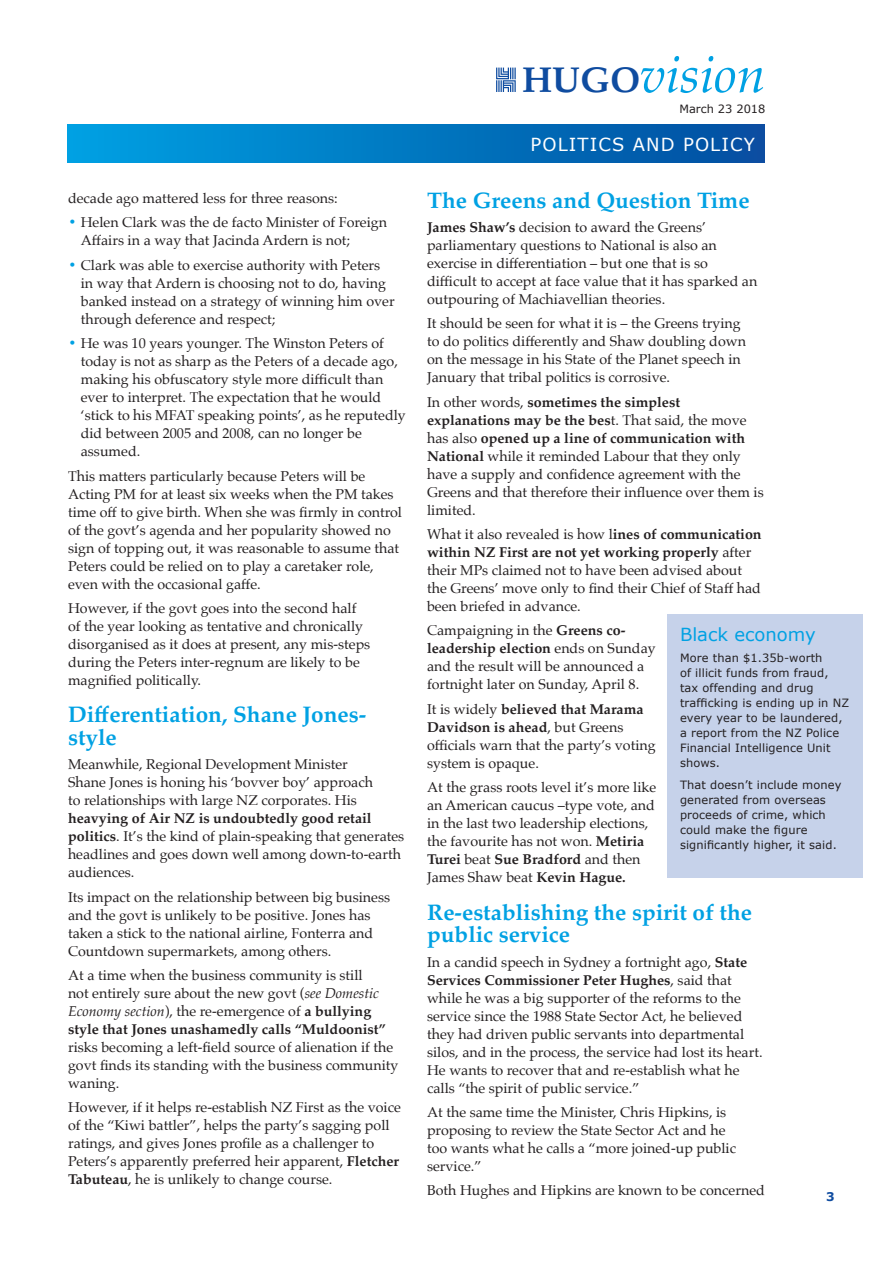
<style>
.page{position:relative;width:893px;height:1263px;background:#fff}
.page>*{position:absolute;margin:0;border:0;box-sizing:border-box;transform-origin:0 0}
.t1{font:italic 51.3px "Palatino";color:#00a1e3}
.t2{font:700 22.5px/22.5px "Palatino";color:#00a1e3}
.t3{font:18px "Verdana";letter-spacing:.06em;color:#fff}
.t4{font:18px "Verdana";color:#00a1e3}
.t5{font:14.25px/18px "Palatino";color:#231f20}
.t6{font:700 12px "Verdana";color:#0f4ca0}
.t7{font:11.4px/15px "Verdana";letter-spacing:.01em;color:#231f20}
.s1{font-weight:700;color:#00a1e3}
.s2{font-weight:700}
.s3{font-style:italic}
.s4{font-weight:700;font-style:normal;font-size:36px;color:#0f4ca0}
</style>
<div class="page">
<svg style="left:496px;top:68px;width:20px;height:24px"></svg>
<div style="left:67px;top:125px;width:698px;height:38px;background:linear-gradient(to right,#00a1e3,#034ea0)"></div>
<div style="left:667px;top:614px;width:196px;height:264px;background:#c6d2ea"></div>
<p class="t5" style="left:68px;top:189px;width:271px">decade ago mattered less for three reasons:</p>
<p class="t5" style="left:81px;top:214px;width:308px;text-indent:-13px"><span class="s1">•</span> Helen Clark was the de facto Minister of Foreign<br>Affairs in a way that Jacinda Ardern is not;</p>
<p class="t5" style="left:81px;top:256px;width:315px;text-indent:-13px"><span class="s1">•</span> Clark was able to exercise authority with Peters in way that Ardern is choosing not to do, having banked instead on a strategy of winning him over through deference and respect;</p>
<p class="t5" style="left:81px;top:334px;width:327px;text-indent:-13px"><span class="s1">•</span> He was 10 years younger. The Winston Peters of today is not as sharp as the Peters of a decade ago, making his obfuscatory style more difficult than ever to interpret. The expectation that he would ‘stick to his MFAT speaking points’, as he reputedly did between 2005 and 2008, can no longer be assumed.</p>
<p class="t5" style="left:68px;top:467px;width:335px">This matters particularly because Peters will be Acting PM for at least six weeks when the PM takes time off to give birth. When she was firmly in control of the govt’s agenda and her popularity showed no sign of topping out, it was reasonable to assume that Peters could be relied on to play a caretaker role, even with the occasional gaffe.</p>
<p class="t5" style="left:68px;top:599px;width:304px">However, if the govt goes into the second half of the year looking as tentative and chronically disorganised as it does at present, any mis-steps during the Peters inter-regnum are likely to be magnified politically.</p>
<h2 class="t2" style="left:68px;top:703px;width:300px">Differentiation, Shane Jones&shy;style</h2>
<p class="t5" style="left:68px;top:755px;width:306px">Meanwhile, Regional Development Minister<br>Shane Jones is honing his ‘bovver boy’ approach to relationships with large NZ corporates. His</p>
<p class="t5" style="left:68px;top:809px;width:338px"><span class="s2">heavying of Air NZ is undoubtedly good retail politics</span>. It’s the kind of plain-speaking that generates headlines and goes down well among down-to-earth audiences.</p>
<p class="t5" style="left:68px;top:888px;width:324px">Its impact on the relationship between big business and the govt is unlikely to be positive. Jones has taken a stick to the national airline, Fonterra and Countdown supermarkets, among others.</p>
<p class="t5" style="left:68px;top:966px;width:319px">At a time when the business community is still not entirely sure about the new govt (<span class="s3">see Domestic Economy section</span>), the re-emergence of <span class="s2">a bullying style that Jones unashamedly calls “Muldoonist”</span></p>
<p class="t5" style="left:68px;top:1038px;width:332px">risks becoming a left-field source of alienation if the govt finds its standing with the business community waning.</p>
<p class="t5" style="left:68px;top:1098px;width:334px">However, if it helps re-establish NZ First as the voice of the “Kiwi battler”, helps the party’s sagging poll ratings, and gives Jones profile as a challenger to Peters’s apparently preferred heir apparent, <span class="s2">Fletcher Tabuteau</span>, he is unlikely to change course.</p>
<h1 class="t1" style="left:522px;top:31px;width:245px"><span class="s4">HUGO</span>vision</h1>
<p class="t7" style="left:679px;top:102px;width:87px">March 23 2018</p>
<p class="t3" style="left:531px;top:132px;width:226px">POLITICS AND POLICY</p>
<h2 class="t2" style="left:427px;top:188px;width:324px">The Greens and Question Time</h2>
<p class="t5" style="left:427px;top:218px;width:332px"><span class="s2">James Shaw’s</span> decision to award the Greens’ parliamentary questions to National is also an exercise in differentiation – but one that is so difficult to accept at face value that it has sparked an outpouring of Machiavellian theories.</p>
<p class="t5" style="left:427px;top:314px;width:320px">It should be seen for what it is – the Greens trying to do politics differently and Shaw doubling down on the message in his State of the Planet speech in January that tribal politics is corrosive.</p>
<p class="t5" style="left:427px;top:393px;width:338px">In other words, <span class="s2">sometimes the simplest explanations may be the bes</span>t. That said, the move has also <span class="s2">opened up a line of communication with National</span> while it reminded Labour that they only have a supply and confidence agreement with the Greens and that therefore their influence over them is limited.</p>
<p class="t5" style="left:427px;top:525px;width:336px">What it also revealed is how l<span class="s2">ines of communication within NZ First are not yet working properly</span> after their MPs claimed not to have been advised about the Greens’ move only to find their Chief of Staff had been briefed in advance.</p>
<p class="t5" style="left:427px;top:621px;width:230px">Campaigning in the <span class="s2">Greens co&shy;leadership election</span> ends on Sunday and the result will be announced a fortnight later on Sunday, April 8.</p>
<p class="t5" style="left:427px;top:700px;width:230px">It is widely <span class="s2">believed that Marama<br>Davidson is ahead</span>, but Greens officials warn that the party’s voting system is opaque.</p>
<p class="t5" style="left:427px;top:778px;width:231px">At the grass roots level it’s more like an American caucus –type vote, and in the last two leadership elections, the favourite has not won. <span class="s2">Metiria Turei</span> beat <span class="s2">Sue Bradford</span> and then James Shaw beat <span class="s2">Kevin Hague.</span></p>
<h2 class="t2" style="left:427px;top:900px;width:326px">Re-establishing the spirit of the public service</h2>
<p class="t5" style="left:427px;top:953px;width:337px">In a candid speech in Sydney a fortnight ago, <span class="s2">State Services Commissioner Peter Hughes</span>, said that while he was a big supporter of the reforms to the service since the 1988 State Sector Act, he believed they had driven public servants into departmental silos, and in the process, the service had lost its heart.<br>He wants to recover that and re-establish what he calls “the spirit of public service.”</p>
<p class="t5" style="left:427px;top:1103px;width:311px">At the same time the Minister, Chris Hipkins, is proposing to review the State Sector Act and he too wants what he calls a “more joined-up public service.”</p>
<p class="t5" style="left:427px;top:1181px;width:339px">Both Hughes and Hipkins are known to be concerned</p>
<p class="t4" style="left:680px;top:622px;width:137px">Black economy</p>
<p class="t7" style="left:680px;top:651px;width:171px">More than $1.35b-worth<br>of illicit funds from fraud, tax offending and drug trafficking is ending up in NZ every year to be laundered, a report from the NZ Police<br>Financial Intelligence Unit shows.</p>
<p class="t7" style="left:680px;top:777px;width:163px">That doesn’t include money generated from overseas proceeds of crime, which could make the figure significantly higher, it said.</p>
<p class="t6" style="left:826px;top:1188px;width:10px">3</p>
</div>
